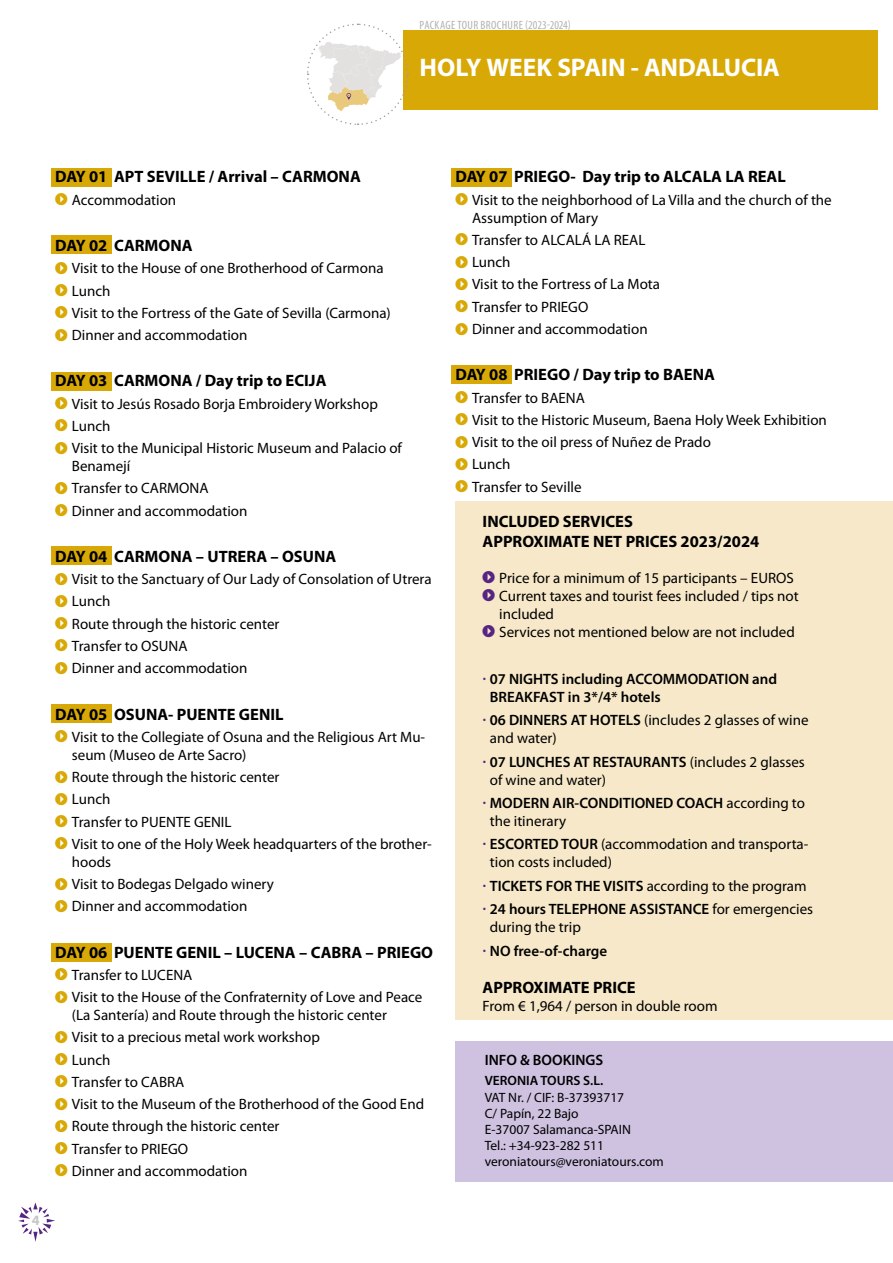
<style>
.page{position:relative;width:893px;height:1263px;background:#fff}
.page>*{position:absolute;margin:0;border:0;box-sizing:border-box;transform-origin:0 0}
.t1{font:700 25.5px "Myriad Pro";letter-spacing:-.01em;color:#fff}
.t2{font:700 16.5px/19.8px "Myriad Pro";color:#000}
.t3{font:15px/22.2px "Myriad Pro";color:#000}
.t4{font:600 15px/18px "Myriad Pro";color:#000}
.t5{font:700 14.25px "Myriad Pro";color:#c6c6c6}
.t6{font:13.5px/16.2px "Myriad Pro";color:#000}
.t7{font:600 13.5px "Myriad Pro";color:#000}
.t8{font:condensed 12px "Myriad Pro";letter-spacing:.025em;color:#b3b2b2}
.s1{font-family:"Arrowstfb";font-size:12px;color:#d8a906}
.s2{font-family:"Arrowstfb";font-size:12px;color:#562583}
.s3{font-weight:400;font-size:19.5px;color:#562583}
.s4{font-size:19.5px;color:#562583}
.s5{font-weight:600}
.s6{font-weight:400}
</style>
<div class="page">
<div style="left:403px;top:30px;width:475px;height:80px;background:#d8a906"></div>
<svg style="left:18px;top:1202px;width:37px;height:40px"></svg>
<div style="left:51px;top:168px;width:61px;height:18px;background:#d8a906"></div>
<div style="left:451px;top:168px;width:61px;height:18px;background:#d8a906"></div>
<div style="left:451px;top:366px;width:61px;height:18px;background:#d8a906"></div>
<div style="left:51px;top:236px;width:61px;height:18px;background:#d8a906"></div>
<div style="left:51px;top:372px;width:61px;height:18px;background:#d8a906"></div>
<div style="left:51px;top:547px;width:61px;height:18px;background:#d8a906"></div>
<div style="left:51px;top:705px;width:61px;height:18px;background:#d8a906"></div>
<div style="left:51px;top:943px;width:61px;height:18px;background:#d8a906"></div>
<svg style="left:307px;top:23px;width:102px;height:102px"></svg>
<div style="left:455px;top:501px;width:438px;height:519px;background:#f6e8c8"></div>
<div style="left:455px;top:1041px;width:438px;height:141px;background:#cec2e0"></div>
<p class="t8" style="left:420px;top:18px;width:153px">PACKAGE TOUR BROCHURE (2023-2024)</p>
<h1 class="t1" style="left:419px;top:51px;width:362px">HOLY WEEK SPAIN - ANDALUCIA</h1>
<p class="t5" style="left:32px;top:1210px;width:9px">4</p>
<p class="t2" style="left:55px;top:166px;width:307px">DAY 01 APT SEVILLE / Arrival – CARMONA</p>
<p class="t3" style="left:55px;top:188px;width:123px"><span class="s1">I</span> Accommodation</p>
<p class="t2" style="left:55px;top:235px;width:139px">DAY 02 CARMONA</p>
<p class="t3" style="left:55px;top:257px;width:337px"><span class="s1">I</span> Visit to the House of one Brotherhood of Carmona <span class="s1">I</span> Lunch<br><span class="s1">I</span> Visit to the Fortress of the Gate of Sevilla (Carmona)<br><span class="s1">I</span> Dinner and accommodation</p>
<p class="t2" style="left:55px;top:370px;width:273px">DAY 03 CARMONA / Day trip to ECIJA</p>
<p class="t3" style="left:55px;top:392px;width:348px"><span class="s1">I</span> Visit to Jesús Rosado Borja Embroidery Workshop<br><span class="s1">I</span> Lunch<br><span class="s1">I</span> Visit to the Municipal Historic Museum and Palacio of</p>
<p class="t3" style="left:55px;top:455px;width:194px;text-indent:17px">Benamejí<br><span class="s1">I</span> Transfer to CARMONA<br><span class="s1">I</span> Dinner and accommodation</p>
<p class="t2" style="left:55px;top:546px;width:283px">DAY 04 CARMONA – UTRERA – OSUNA</p>
<p class="t3" style="left:55px;top:568px;width:378px"><span class="s1">I</span> Visit to the Sanctuary of Our Lady of Consolation of Utrera<br><span class="s1">I</span> Lunch<br><span class="s1">I</span> Route through the historic center<br><span class="s1">I</span> Transfer to OSUNA<br><span class="s1">I</span> Dinner and accommodation</p>
<p class="t2" style="left:55px;top:703px;width:230px">DAY 05 OSUNA- PUENTE GENIL</p>
<p class="t3" style="left:72px;top:727px;width:355px;line-height:18px;text-indent:-17px"><span class="s1">I</span> Visit to the Collegiate of Osuna and the Religious Art Mu&shy;seum (Museo de Arte Sacro)</p>
<p class="t3" style="left:55px;top:766px;width:378px"><span class="s1">I</span> Route through the historic center<br><span class="s1">I</span> Lunch<br><span class="s1">I</span> Transfer to PUENTE GENIL<br><span class="s1">I</span> Visit to one of the Holy Week headquarters of the brother-</p>
<p class="t3" style="left:55px;top:850px;width:220px;text-indent:17px">hoods<br><span class="s1">I</span> Visit to Bodegas Delgado winery<br><span class="s1">I</span> Dinner and accommodation</p>
<p class="t2" style="left:55px;top:942px;width:379px">DAY 06 PUENTE GENIL – LUCENA – CABRA – PRIEGO</p>
<p class="t3" style="left:55px;top:963px;width:369px"><span class="s1">I</span> Transfer to LUCENA<br><span class="s1">I</span> Visit to the House of the Confraternity of Love and Peace</p>
<p class="t3" style="left:55px;top:1004px;width:370px;text-indent:17px">(La Santería) and Route through the historic center<br><span class="s1">I</span> Visit to a precious metal work workshop<br><span class="s1">I</span> Lunch<br><span class="s1">I</span> Transfer to CABRA<br><span class="s1">I</span> Visit to the Museum of the Brotherhood of the Good End<br><span class="s1">I</span> Route through the historic center<br><span class="s1">I</span> Transfer to PRIEGO<br><span class="s1">I</span> Dinner and accommodation</p>
<p class="t2" style="left:455px;top:166px;width:332px">DAY 07 PRIEGO- Day trip to ALCALA LA REAL</p>
<p class="t3" style="left:472px;top:190px;width:361px;line-height:18px;text-indent:-17px"><span class="s1">I</span> Visit to the neighborhood of La Villa and the church of the<br>Assumption of Mary</p>
<p class="t3" style="left:455px;top:229px;width:206px"><span class="s1">I</span> Transfer to ALCALÁ LA REAL<br><span class="s1">I</span> Lunch<br><span class="s1">I</span> Visit to the Fortress of La Mota<br><span class="s1">I</span> Transfer to PRIEGO<br><span class="s1">I</span> Dinner and accommodation</p>
<p class="t2" style="left:455px;top:364px;width:261px">DAY 08 PRIEGO / Day trip to BAENA</p>
<p class="t3" style="left:455px;top:386px;width:373px"><span class="s1">I</span> Transfer to BAENA<br><span class="s1">I</span> Visit to the Historic Museum, Baena Holy Week Exhibition<br><span class="s1">I</span> Visit to the oil press of Nuñez de Prado<br><span class="s1">I</span> Lunch<br><span class="s1">I</span> Transfer to Seville</p>
<p class="t2" style="left:483px;top:511px;width:278px">INCLUDED SERVICES<br>APPROXIMATE NET PRICES 2023/2024</p>
<p class="t3" style="left:483px;top:566px;width:313px"><span class="s2">I</span> Price for a minimum of 15 participants – EUROS</p>
<p class="t3" style="left:483px;top:584px;width:318px"><span class="s2">I</span> Current taxes and tourist fees included / tips not</p>
<p class="t3" style="left:499px;top:602px;width:56px">included</p>
<p class="t3" style="left:483px;top:620px;width:314px"><span class="s2">I</span> Services not mentioned below are not included</p>
<p class="t4" style="left:490px;top:669px;width:289px;text-indent:-7px"><span class="s3">·</span> 07 NIGHTS including ACCOMMODATION and<br>BREAKFAST in 3*/4* hotels</p>
<p class="t3" style="left:490px;top:711px;width:320px;line-height:18px;text-indent:-7px"><span class="s4">·</span> <span class="s5">06 DINNERS AT HOTELS</span> (includes 2 glasses of wine and water)</p>
<p class="t3" style="left:490px;top:752px;width:317px;line-height:18px;text-indent:-7px"><span class="s4">·</span> <span class="s5">07 LUNCHES AT RESTAURANTS</span> (includes 2 glasses of wine and water)</p>
<p class="t4" style="left:490px;top:793px;width:317px;text-indent:-7px"><span class="s3">·</span> MODERN AIR-CONDITIONED COACH <span class="s6">according to the itinerary</span></p>
<p class="t3" style="left:490px;top:835px;width:320px;line-height:18px;text-indent:-7px"><span class="s4">·</span> <span class="s5">ESCORTED TOUR</span> (accommodation and transporta&shy;tion costs included)</p>
<p class="t4" style="left:483px;top:874px;width:332px;line-height:23.4px"><span class="s3">·</span> TICKETS FOR THE VISITS <span class="s6">according to the program </span><span class="s3">·</span> 24 hours TELEPHONE ASSISTANCE <span class="s6">for emergencies</span></p>
<p class="t4" style="left:483px;top:915px;width:126px;line-height:23.4px;text-indent:7px"><span class="s6">during the trip<br></span><span class="s3">·</span> NO free-of-charge</p>
<p class="t2" style="left:483px;top:977px;width:155px">APPROXIMATE PRICE</p>
<p class="t3" style="left:483px;top:995px;width:236px">From € 1,964 / person in double room</p>
<p class="t4" style="left:485px;top:1050px;width:120px">INFO &amp; BOOKINGS</p>
<p class="t7" style="left:485px;top:1072px;width:120px">VERONIA TOURS S.L.</p>
<p class="t6" style="left:485px;top:1089px;width:181px">VAT Nr. / CIF: B-37393717<br>C/ Papín, 22 Bajo<br>E-37007 Salamanca-SPAIN<br>Tel.: +34-923-282 511 veroniatours@veroniatours.com</p>
</div>
